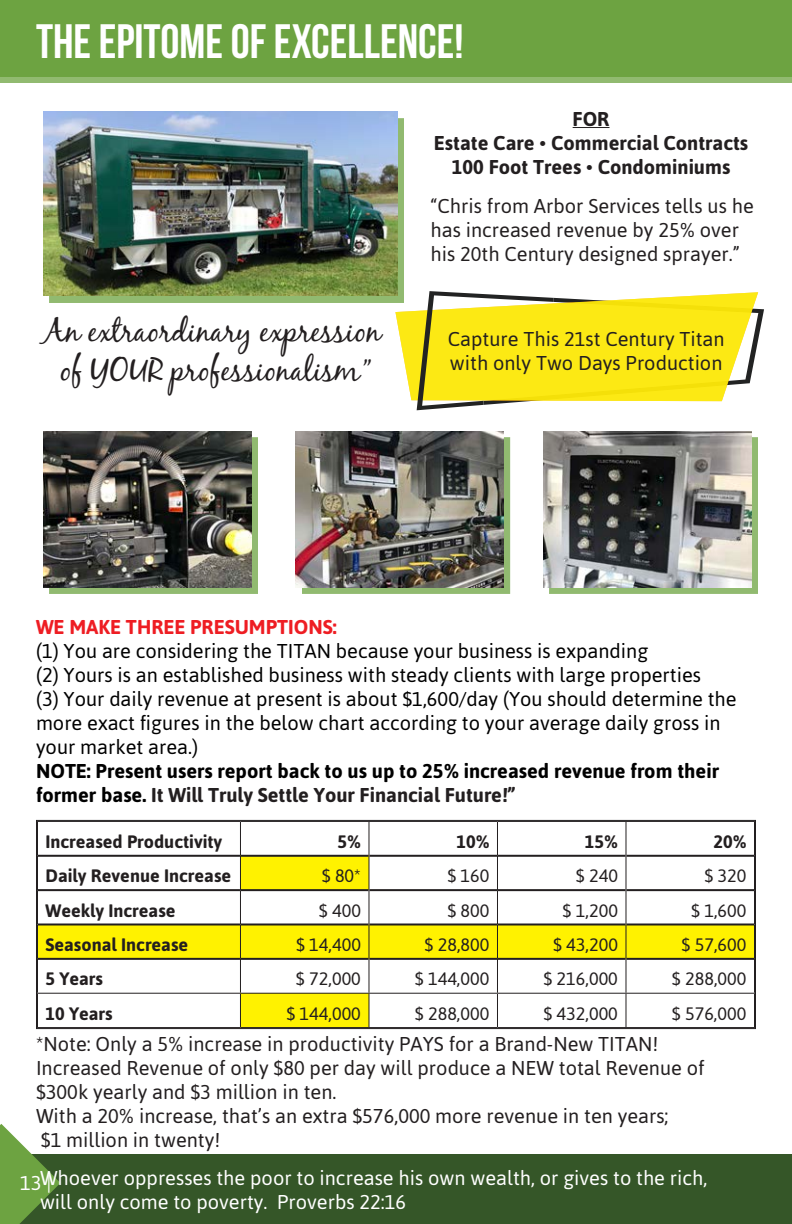
<style>
.page{position:relative;width:792px;height:1224px;background:#fff}
.page>*{position:absolute;margin:0;border:0;box-sizing:border-box;transform-origin:0 0}
.Grey_Heading{font:700 48px "Bebas Neue";color:#fff}
.t1{font:32px "Black Jack";color:#231f20}
.t2{font:20px/24px "Asap";color:#231f20}
.Grey_Heading-2{font:20px/24px "Asap";color:#000}
.Grey_Heading-3{font:700 20px/24px "Asap";color:#000}
.t3{font:20px/24px "Asap";color:#fff}
.t4{font:700 20px/24px "Asap";color:#231f20;text-align:center}
.Grey_Heading-4{font:700 20px "Asap";color:#ee1d23}
.t5{font:18px "Asap";color:#231f20}
.t6{font:700 18px "Asap";color:#231f20}
.s1{font-weight:400}
.s2{color:#231f20}
</style>
<div class="page">
<div style="left:0;top:1155px;width:792px;height:69px;background:#355628"></div>
<svg style="left:0;top:1124px;width:60px;height:100px"></svg>
<div style="left:0;top:0;width:792px;height:83px;background:#6da341;opacity:.75"></div>
<div style="left:0;top:0;width:792px;height:76px;background:#6da341"></div>
<div style="left:49px;top:118px;width:355px;height:184px;background:#91ba70"></div>
<img style="left:43px;top:112px;width:355px;height:184px">
<div style="left:549px;top:437px;width:209px;height:157px;background:#6da341;opacity:.75"></div>
<img style="left:543px;top:431px;width:208px;height:156px">
<div style="left:302px;top:437px;width:208px;height:157px;background:#6da341;opacity:.75"></div>
<img style="left:295px;top:431px;width:209px;height:156px">
<div style="left:49px;top:437px;width:209px;height:157px;background:#6da341;opacity:.75"></div>
<img style="left:43px;top:431px;width:209px;height:156px">
<hr style="left:573px;top:127px;width:37px;height:1px;background:#231f20">
<div style="left:240px;top:856px;width:129px;height:34px;background:#fff200"></div>
<div style="left:38px;top:925px;width:716px;height:33px;background:#fff200"></div>
<div style="left:240px;top:993px;width:129px;height:35px;background:#fff200"></div>
<hr style="left:38px;top:855px;width:202px;height:2px;background:#231f20">
<hr style="left:241px;top:855px;width:127px;height:2px;background:#231f20">
<hr style="left:369px;top:855px;width:128px;height:2px;background:#231f20">
<hr style="left:498px;top:855px;width:127px;height:2px;background:#231f20">
<hr style="left:626px;top:855px;width:128px;height:2px;background:#231f20">
<hr style="left:38px;top:889px;width:202px;height:2px;background:#231f20">
<hr style="left:241px;top:889px;width:127px;height:2px;background:#231f20">
<hr style="left:369px;top:889px;width:128px;height:2px;background:#231f20">
<hr style="left:498px;top:889px;width:127px;height:2px;background:#231f20">
<hr style="left:626px;top:889px;width:128px;height:2px;background:#231f20">
<hr style="left:38px;top:923px;width:202px;height:2px;background:#231f20">
<hr style="left:241px;top:923px;width:127px;height:2px;background:#231f20">
<hr style="left:369px;top:923px;width:128px;height:2px;background:#231f20">
<hr style="left:498px;top:923px;width:127px;height:2px;background:#231f20">
<hr style="left:626px;top:923px;width:128px;height:2px;background:#231f20">
<hr style="left:38px;top:958px;width:202px;height:2px;background:#231f20">
<hr style="left:241px;top:958px;width:127px;height:2px;background:#231f20">
<hr style="left:369px;top:958px;width:128px;height:2px;background:#231f20">
<hr style="left:498px;top:958px;width:127px;height:2px;background:#231f20">
<hr style="left:626px;top:958px;width:128px;height:2px;background:#231f20">
<hr style="left:240px;top:822px;width:1px;height:34px;background:#231f20">
<hr style="left:368px;top:822px;width:1px;height:34px;background:#231f20">
<hr style="left:497px;top:822px;width:1px;height:34px;background:#231f20">
<hr style="left:625px;top:822px;width:1px;height:34px;background:#231f20">
<hr style="left:240px;top:856px;width:1px;height:34px;background:#231f20">
<hr style="left:368px;top:856px;width:1px;height:34px;background:#231f20">
<hr style="left:497px;top:856px;width:1px;height:34px;background:#231f20">
<hr style="left:625px;top:856px;width:1px;height:34px;background:#231f20">
<hr style="left:240px;top:890px;width:1px;height:34px;background:#231f20">
<hr style="left:368px;top:890px;width:1px;height:34px;background:#231f20">
<hr style="left:497px;top:890px;width:1px;height:34px;background:#231f20">
<hr style="left:625px;top:890px;width:1px;height:34px;background:#231f20">
<hr style="left:240px;top:924px;width:1px;height:35px;background:#231f20">
<hr style="left:368px;top:924px;width:1px;height:35px;background:#231f20">
<hr style="left:497px;top:924px;width:1px;height:35px;background:#231f20">
<hr style="left:625px;top:924px;width:1px;height:35px;background:#231f20">
<hr style="left:240px;top:959px;width:1px;height:34px;background:#231f20">
<hr style="left:368px;top:959px;width:1px;height:34px;background:#231f20">
<hr style="left:497px;top:959px;width:1px;height:34px;background:#231f20">
<hr style="left:625px;top:959px;width:1px;height:34px;background:#231f20">
<hr style="left:37px;top:993px;width:203px;height:1px;background:#231f20">
<hr style="left:240px;top:993px;width:129px;height:1px;background:#231f20">
<hr style="left:240px;top:994px;width:1px;height:33px;background:#231f20">
<hr style="left:369px;top:993px;width:128px;height:1px;background:#231f20">
<hr style="left:368px;top:994px;width:1px;height:33px;background:#231f20">
<hr style="left:497px;top:993px;width:129px;height:1px;background:#231f20">
<hr style="left:497px;top:994px;width:1px;height:33px;background:#231f20">
<hr style="left:626px;top:993px;width:129px;height:1px;background:#231f20">
<hr style="left:625px;top:994px;width:1px;height:33px;background:#231f20">
<div style="left:36px;top:820px;width:720px;height:209px;border:1px solid #231f20"></div>
<svg style="left:395px;top:292px;width:22px;height:109px"></svg>
<svg style="left:417px;top:291px;width:347px;height:119px"></svg>
<p class="Grey_Heading" style="left:36px;top:15px;width:429px">THE EPITOME OF EXCELLENCE!</p>
<p class="t4" style="left:573px;top:106px;width:38px">FOR</p>
<p class="t4" style="left:434px;top:130px;width:316px">Estate Care <span class="s1">•</span> Commercial Contracts<br>100 Foot Trees <span class="s1">•</span> Condominiums</p>
<p class="t1" style="left:43px;top:312px;width:340px">An extraordinary expression</p>
<p class="t1" style="left:60px;top:350px;width:313px">of YOUR professionalism”</p>
<p class="t2" style="left:431px;top:193px;width:325px">“Chris from Arbor Services tells us he has increased revenue by 25% over his 20th Century designed sprayer.”</p>
<p class="t2" style="left:448px;top:326px;width:278px">Capture This 21st Century Titan</p>
<p class="t2" style="left:450px;top:350px;width:274px">with only Two Days Production</p>
<p class="Grey_Heading-4" style="left:36px;top:614px;width:302px">WE MAKE THREE PRESUMPTIONS:</p>
<p class="Grey_Heading-2" style="left:36px;top:638px;width:614px">(1) You are considering the TITAN because your business is expanding</p>
<p class="Grey_Heading-2" style="left:36px;top:662px;width:667px">(2) Yours is an established business with steady clients with large properties</p>
<p class="Grey_Heading-2" style="left:36px;top:686px;width:702px">(3) Your daily revenue at present is about $1,600/day (You should determine the more exact figures in the below chart according to your average daily gross in your market area.)</p>
<p class="Grey_Heading-3" style="left:36px;top:758px;width:684px">NOTE: Present users report back to us up to 25% increased revenue from their former base. <span class="s2">It Will Truly Settle Your Financial Future!”</span></p>
<p class="t6" style="left:46px;top:829px;width:178px">Increased Productivity</p>
<p class="t6" style="left:338px;top:829px;width:25px">5%</p>
<p class="t6" style="left:456px;top:829px;width:35px">10%</p>
<p class="t6" style="left:585px;top:829px;width:35px">15%</p>
<p class="t6" style="left:713px;top:829px;width:35px">20%</p>
<p class="t6" style="left:46px;top:864px;width:187px">Daily Revenue Increase</p>
<p class="t5" style="left:322px;top:864px;width:41px">$ 80*</p>
<p class="t5" style="left:447px;top:864px;width:44px">$ 160</p>
<p class="t5" style="left:576px;top:864px;width:44px">$ 240</p>
<p class="t5" style="left:704px;top:864px;width:44px">$ 320</p>
<p class="t6" style="left:46px;top:898px;width:132px">Weekly Increase</p>
<p class="t5" style="left:319px;top:898px;width:44px">$ 400</p>
<p class="t5" style="left:447px;top:898px;width:44px">$ 800</p>
<p class="t5" style="left:563px;top:898px;width:57px">$ 1,200</p>
<p class="t5" style="left:691px;top:898px;width:57px">$ 1,600</p>
<p class="t6" style="left:45px;top:932px;width:144px">Seasonal Increase</p>
<p class="t5" style="left:296px;top:933px;width:66px">$ 14,400</p>
<p class="t5" style="left:425px;top:933px;width:66px">$ 28,800</p>
<p class="t5" style="left:553px;top:933px;width:66px">$ 43,200</p>
<p class="t5" style="left:682px;top:933px;width:66px">$ 57,600</p>
<p class="t6" style="left:45px;top:967px;width:59px">5 Years</p>
<p class="t5" style="left:296px;top:967px;width:66px">$ 72,000</p>
<p class="t5" style="left:415px;top:967px;width:76px">$ 144,000</p>
<p class="t5" style="left:543px;top:967px;width:76px">$ 216,000</p>
<p class="t5" style="left:672px;top:967px;width:76px">$ 288,000</p>
<p class="t6" style="left:45px;top:1001px;width:69px">10 Years</p>
<p class="t5" style="left:286px;top:1001px;width:76px">$ 144,000</p>
<p class="t5" style="left:415px;top:1001px;width:76px">$ 288,000</p>
<p class="t5" style="left:543px;top:1001px;width:76px">$ 432,000</p>
<p class="t5" style="left:672px;top:1001px;width:76px">$ 576,000</p>
<p class="t2" style="left:36px;top:1031px;width:624px">*Note: Only a 5% increase in productivity PAYS for a Brand-New TITAN!</p>
<p class="t2" style="left:36px;top:1055px;width:670px">Increased Revenue of only $80 per day will produce a NEW total Revenue of $300k yearly and $3 million in ten.</p>
<p class="t2" style="left:36px;top:1103px;width:634px">With a 20% increase, that’s an extra $576,000 more revenue in ten years;</p>
<p class="t2" style="left:41px;top:1127px;width:181px">$1 million in twenty!</p>
<p class="t3" style="left:40px;top:1165px;width:669px;text-indent:-20px">13 | Whoever oppresses the poor to increase his own wealth, or gives to the rich, will only come to poverty. Proverbs 22:16</p>
</div>
